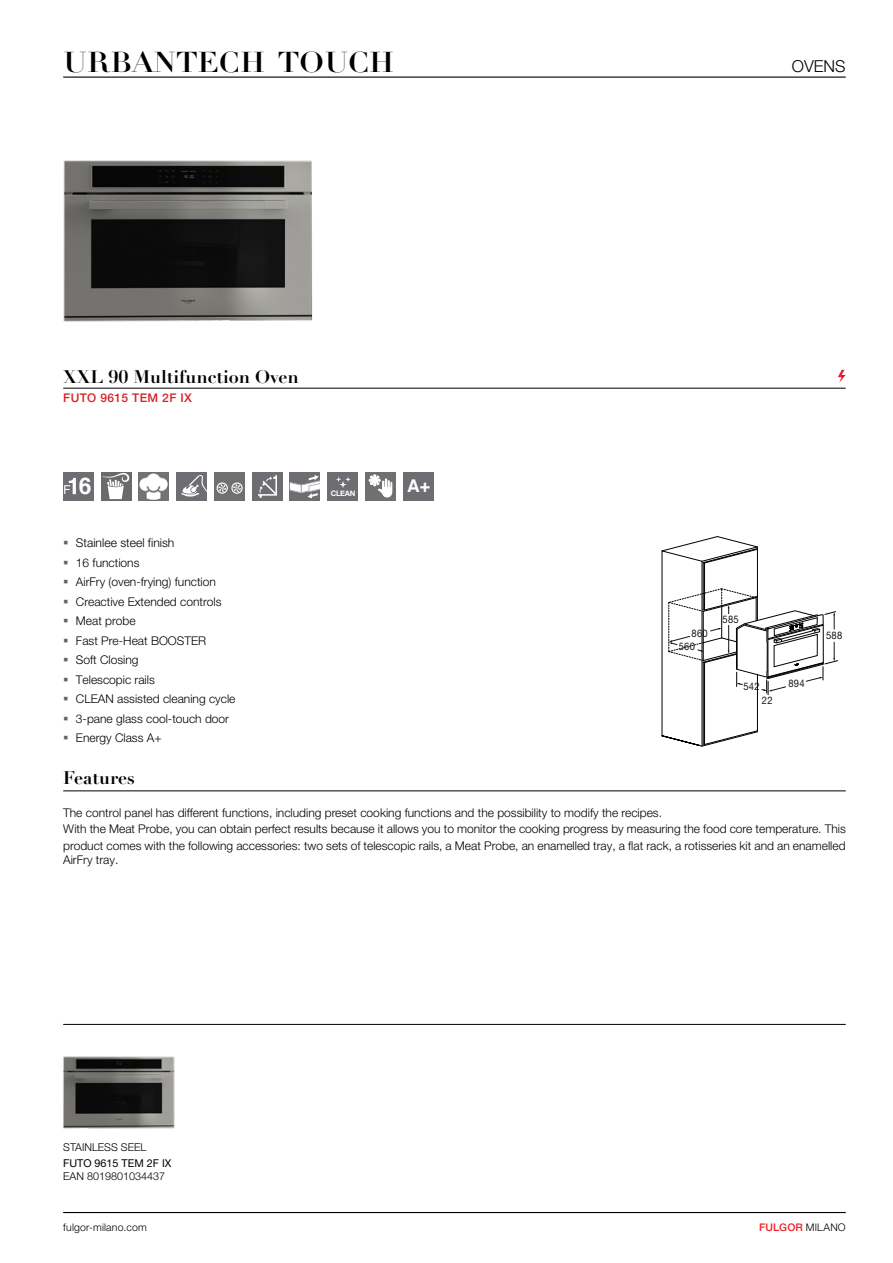
<style>
.page{position:relative;width:893px;height:1263px;background:#fff}
.page>*{position:absolute;margin:0;border:0;box-sizing:border-box;transform-origin:0 0}
.t1{font:28.35px "Didot LT Pro Headline";color:#000;scale:1.11 1}
.t2{font:700 22.95px "Helvetica";color:#fff}
.t3{font:700 18px "Didot LT Pro";color:#000}
.t4{font:700 17.55px "Helvetica";color:#fff}
.t5{font:300 16.5px "Helvetica Neue LT Std";color:#000}
.t6{font:300 12.15px "Helvetica Neue LT Std";color:#000}
.t7{font:300 12px/16.5px "Helvetica Neue LT Std";color:#000}
.t8{font:500 12px "Helvetica Neue LT Std";letter-spacing:.03em;color:#da2128}
.t9{font:300 10.8px "Helvetica Neue LT Std";color:#000}
.t10{font:10.8px "Helvetica Neue LT Std";color:#000}
.t11{font:300 10.5px "Helvetica Neue LT Std";letter-spacing:.02em;color:#000}
.t12{font:500 10.5px "Helvetica Neue LT Std";letter-spacing:.02em;color:#ed1d24}
.t13{font:10.35px "Helvetica Neue LT Std";letter-spacing:.025em;color:#121617;scale:.9 1}
.t14{font:700 7.5px "Helvetica Neue";letter-spacing:-.04em;color:#fff}
.s1{color:#636466}
.s2{font-weight:300;color:#000}
</style>
<div class="page">
<hr style="left:63px;top:77px;width:783px;height:1px;background:#000">
<hr style="left:63px;top:388px;width:783px;height:1px;background:#000">
<hr style="left:63px;top:791px;width:783px;height:1px;background:#000">
<hr style="left:63px;top:1024px;width:783px;height:1px;background:#000">
<svg style="left:838px;top:370px;width:8px;height:13px"></svg>
<hr style="left:662px;top:551px;width:1px;height:185px;background:#000">
<hr style="left:702px;top:561px;width:1px;height:185px;background:#000">
<hr style="left:703px;top:563px;width:1px;height:47px;background:#000">
<hr style="left:704px;top:563px;width:1px;height:47px;background:#000">
<hr style="left:757px;top:549px;width:1px;height:47px;background:#000">
<svg style="left:662px;top:536px;width:96px;height:27px"></svg>
<hr style="left:757px;top:675px;width:1px;height:56px;background:#000">
<hr style="left:704px;top:662px;width:1px;height:82px;background:#000">
<hr style="left:703px;top:662px;width:1px;height:82px;background:#000">
<svg style="left:662px;top:730px;width:96px;height:16px"></svg>
<svg style="left:668px;top:588px;width:170px;height:107px"></svg>
<div style="left:365px;top:472px;width:30px;height:29px;background:#707070"></div>
<svg style="left:369px;top:474px;width:23px;height:23px"></svg>
<div style="left:290px;top:472px;width:30px;height:29px;background:#6d6e71"></div>
<svg style="left:290px;top:475px;width:30px;height:23px"></svg>
<div style="left:176px;top:472px;width:31px;height:29px;background:#6d6e71"></div>
<svg style="left:181px;top:475px;width:26px;height:21px"></svg>
<div style="left:328px;top:472px;width:30px;height:29px;background:#6d6e71"></div>
<svg style="left:336px;top:477px;width:15px;height:11px"></svg>
<div style="left:403px;top:472px;width:30px;height:29px;background:#6d6e71"></div>
<div style="left:252px;top:472px;width:31px;height:29px;background:#6d6e71"></div>
<svg style="left:258px;top:475px;width:19px;height:23px"></svg>
<img style="left:139px;top:472px;width:30px;height:29px">
<svg style="left:101px;top:472px;width:30px;height:29px"></svg>
<svg style="left:103px;top:473px;width:27px;height:26px"></svg>
<div style="left:214px;top:472px;width:30px;height:29px;background:#707070"></div>
<svg style="left:217px;top:482px;width:26px;height:12px"></svg>
<div style="left:63px;top:472px;width:30px;height:29px;background:#6d6e71"></div>
<svg style="left:64px;top:478px;width:12px;height:16px"></svg>
<img style="left:63px;top:160px;width:250px;height:162px">
<img style="left:63px;top:1056px;width:112px;height:73px">
<hr style="left:63px;top:1212px;width:783px;height:1px;background:#000">
<h1 class="t1" style="left:63px;top:45px;width:300px">URBANTECH TOUCH</h1>
<h3 class="t5" style="left:792px;top:56px;width:55px">OVENS</h3>
<h3 class="t3" style="left:63px;top:365px;width:237px">XXL 90 Multifunction Oven</h3>
<p class="t8" style="left:63px;top:390px;width:130px">FUTO 9615 TEM 2F IX</p>
<h2 class="t2" style="left:79px;top:471px;width:14px">6</h2>
<p class="t6" style="left:63px;top:535px;width:113px"><span class="s1">▪</span> Stainlee steel finish</p>
<p class="t7" style="left:63px;top:554px;width:78px"><span class="s1">▪</span> 16 functions</p>
<p class="t7" style="left:63px;top:573px;width:154px"><span class="s1">▪</span> AirFry (oven-frying) function</p>
<p class="t7" style="left:63px;top:593px;width:160px"><span class="s1">▪</span> Creactive Extended controls</p>
<p class="t7" style="left:63px;top:612px;width:74px"><span class="s1">▪</span> Meat probe</p>
<p class="t7" style="left:63px;top:632px;width:144px"><span class="s1">▪</span> Fast Pre-Heat BOOSTER</p>
<p class="t7" style="left:63px;top:651px;width:77px"><span class="s1">▪</span> Soft Closing</p>
<p class="t7" style="left:63px;top:671px;width:93px"><span class="s1">▪</span> Telescopic rails</p>
<p class="t7" style="left:63px;top:690px;width:174px"><span class="s1">▪</span> CLEAN assisted cleaning cycle</p>
<p class="t7" style="left:63px;top:710px;width:167px"><span class="s1">▪</span> 3-pane glass cool-touch door</p>
<p class="t7" style="left:63px;top:729px;width:100px"><span class="s1">▪</span> Energy Class A+</p>
<h3 class="t3" style="left:63px;top:766px;width:73px">Features</h3>
<p class="t14" style="left:331px;top:488px;width:26px">CLEAN</p>
<h3 class="t4" style="left:407px;top:472px;width:24px">A+</h3>
<p class="t13" style="left:692px;top:627px;width:19px">860</p>
<p class="t13" style="left:679px;top:640px;width:19px">560</p>
<p class="t13" style="left:722px;top:613px;width:19px">585</p>
<p class="t13" style="left:743px;top:680px;width:19px">542</p>
<p class="t13" style="left:762px;top:694px;width:13px">22</p>
<p class="t13" style="left:788px;top:677px;width:19px">894</p>
<p class="t13" style="left:826px;top:629px;width:19px">588</p>
<p class="t7" style="left:63px;top:804px;width:784px">The control panel has different functions, including preset cooking functions and the possibility to modify the recipes.<br>With the Meat Probe, you can obtain perfect results because it allows you to monitor the cooking progress by measuring the food core temperature. This product comes with the following accessories: two sets of telescopic rails, a Meat Probe, an enamelled tray, a flat rack, a rotisseries kit and an enamelled</p>
<p class="t7" style="left:63px;top:851px;width:57px">AirFry tray.</p>
<p class="t9" style="left:63px;top:1140px;width:85px">STAINLESS SEEL</p>
<p class="t10" style="left:63px;top:1157px;width:110px">FUTO 9615 TEM 2F IX</p>
<p class="t9" style="left:63px;top:1169px;width:103px">EAN 8019801034437</p>
<p class="t11" style="left:63px;top:1220px;width:85px">fulgor-milano.com</p>
<p class="t12" style="left:759px;top:1220px;width:88px">FULGOR <span class="s2">MILANO</span></p>
</div>
